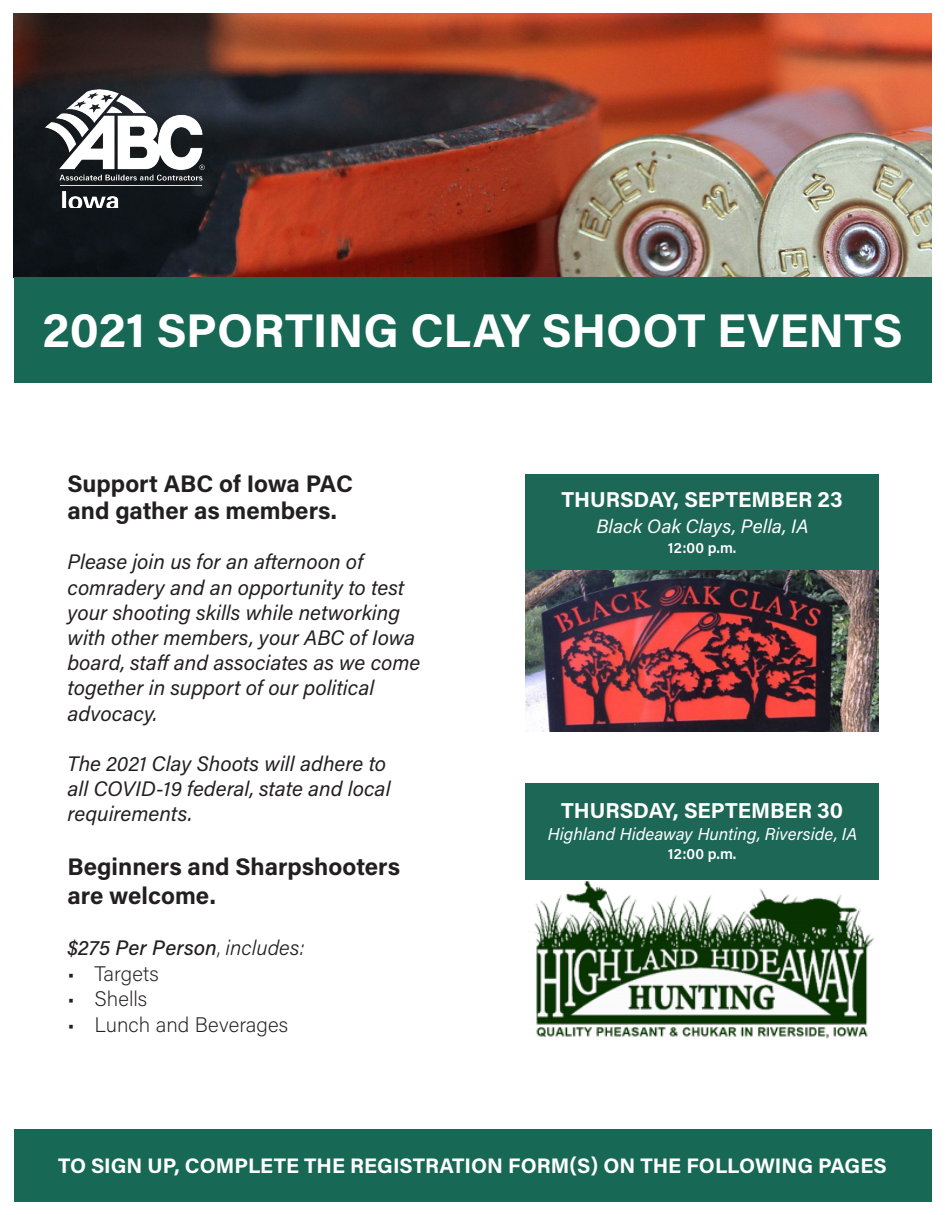
<style>
.page{position:relative;width:945px;height:1215px;background:#fff}
.page>*{position:absolute;margin:0;border:0;box-sizing:border-box;transform-origin:0 0}
.t1{font:47.25px "Acumin Variable Concept";letter-spacing:.035em;color:#fff}
.t2{font:700 24px "Acumin Pro";color:#231f20}
.t3{font:700 21.6px "Acumin Pro";color:#fff}
.t4{font:italic 21px/25.2px "Acumin Pro";color:#231f20}
.t5{font:21px "Acumin Variable Concept";letter-spacing:.035em;color:#fff}
.t6{font:200 21px "Acumin Pro";color:#231f20}
.t7{font:italic 500 21px "Acumin Pro";letter-spacing:.01em;color:#231f20}
.t8{font:19.35px "Acumin Variable Concept";letter-spacing:.015em;color:#fff}
.t9{font:17.25px "Acumin Variable Concept";letter-spacing:.015em;color:#fff}
.t10{font:15px "Acumin Variable Concept";letter-spacing:.05em;color:#fff}
.s1{font-weight:200;font-style:normal}
.s2{font-weight:300}
</style>
<div class="page">
<img style="left:14px;top:13px;width:918px;height:264px">
<div style="left:14px;top:277px;width:918px;height:106px;background:#176854"></div>
<div style="left:526px;top:783px;width:353px;height:96px;background:#1c6755"></div>
<img style="left:41px;top:83px;width:166px;height:125px">
<img style="left:526px;top:879px;width:352px;height:160px">
<div style="left:526px;top:474px;width:353px;height:96px;background:#1c6755"></div>
<img style="left:526px;top:570px;width:353px;height:162px">
<div style="left:14px;top:1130px;width:918px;height:72px;background:#176854"></div>
<p class="t1" style="left:43px;top:298px;width:860px">2021 SPORTING CLAY SHOOT EVENTS</p>
<p class="t2" style="left:68px;top:467px;width:287px">Support ABC of Iowa PAC</p>
<p class="t2" style="left:68px;top:494px;width:271px">and gather as members.</p>
<p class="t4" style="left:68px;top:549px;width:297px">Please join us for an afternoon of</p>
<p class="t4" style="left:68px;top:574px;width:354px">comradery and an opportunity to test your shooting skills while networking with other members, your ABC of Iowa board, staff and associates as we come together in support of our political</p>
<p class="t4" style="left:68px;top:700px;width:91px">advocacy.</p>
<p class="t4" style="left:68px;top:750px;width:320px">The 2021 Clay Shoots will adhere to</p>
<p class="t4" style="left:68px;top:775px;width:325px">all COVID-19 federal, state and local requirements.</p>
<p class="t2" style="left:68px;top:850px;width:334px">Beginners and Sharpshooters</p>
<p class="t2" style="left:68px;top:879px;width:150px">are welcome.</p>
<p class="t7" style="left:68px;top:933px;width:239px">$275 Per Person<span class="s1">,</span> <span class="s2">includes:</span></p>
<p class="t6" style="left:68px;top:959px;width:93px">• Targets</p>
<p class="t6" style="left:68px;top:984px;width:81px">• Shells</p>
<p class="t6" style="left:68px;top:1010px;width:222px">• Lunch and Beverages</p>
<p class="t3" style="left:561px;top:485px;width:283px">THURSDAY, SEPTEMBER 23</p>
<p class="t8" style="left:597px;top:513px;width:214px">Black Oak Clays, Pella, IA</p>
<p class="t10" style="left:668px;top:538px;width:69px">12:00 p.m.</p>
<p class="t3" style="left:561px;top:795px;width:284px">THURSDAY, SEPTEMBER 30</p>
<p class="t10" style="left:668px;top:843px;width:69px">12:00 p.m.</p>
<p class="t9" style="left:548px;top:822px;width:311px">Highland Hideaway Hunting, Riverside, IA</p>
<p class="t5" style="left:58px;top:1151px;width:829px">TO SIGN UP, COMPLETE THE REGISTRATION FORM(S) ON THE FOLLOWING PAGES</p>
</div>
